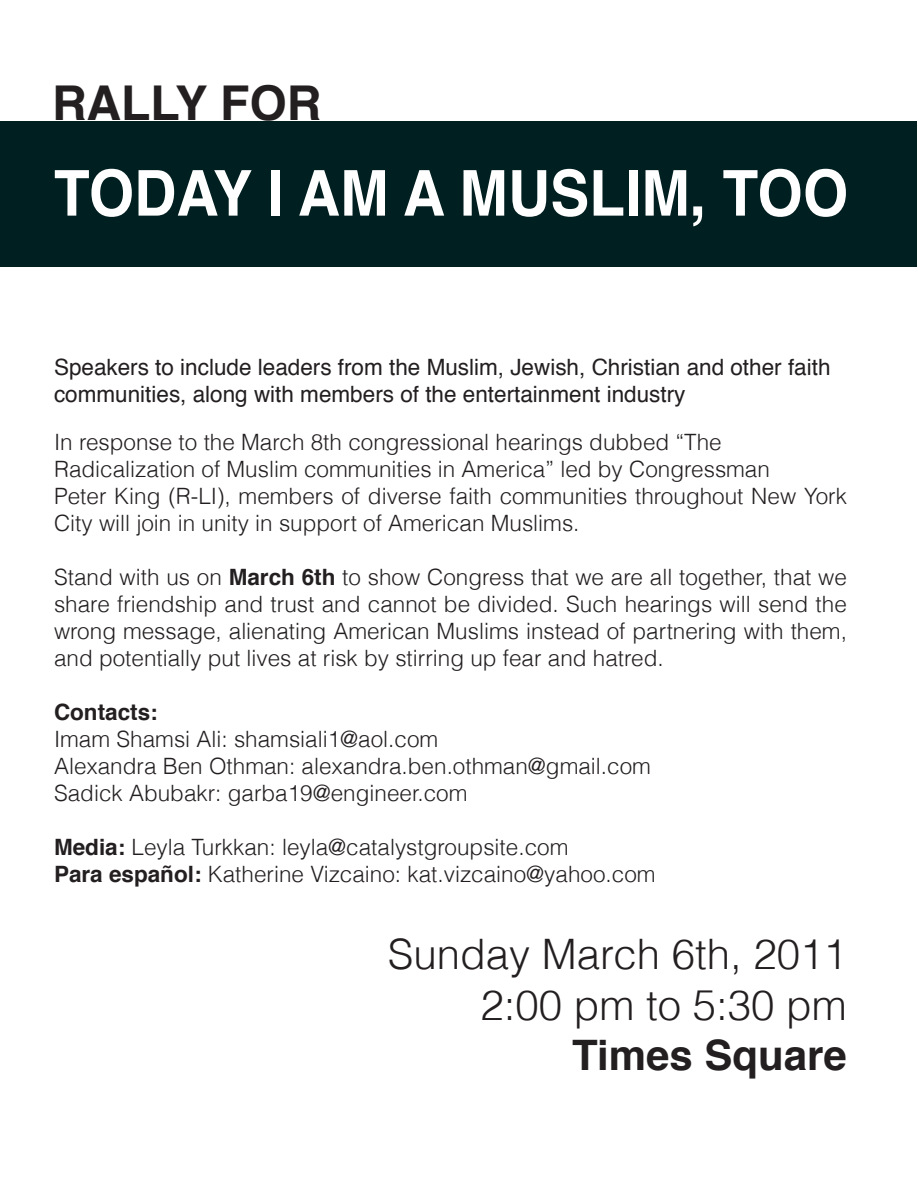
<style>
.page{position:relative;width:918px;height:1188px;background:#fff}
.page>*{position:absolute;margin:0;border:0;box-sizing:border-box;transform-origin:0 0}
.t1{font:700 63.15px "Helvetica";color:#fff;scale:.93 1}
.t2{font:700 48px "Helvetica";color:#231f20}
.t3{font:300 42px "Helvetica";color:#231f20}
.t4{font:700 42px "Helvetica";color:#231f20}
.t5{font:300 22.5px/27px "Helvetica";color:#231f20}
.t6{font:22.5px/27px "Helvetica";color:#231f20}
.t7{font:700 22.5px "Helvetica";color:#231f20}
.s1{font-weight:700}
</style>
<div class="page">
<div style="left:1px;top:121px;width:916px;height:145px;background:#001f20"></div>
<p class="t2" style="left:52px;top:64px;width:271px">RALLY FOR</p>
<p class="t1" style="left:54px;top:142px;width:856px">TODAY I AM A MUSLIM, TOO</p>
<p class="t6" style="left:54px;top:354px;width:778px">Speakers to include leaders from the Muslim, Jewish, Christian and other faith communities, along with members of the entertainment industry</p>
<p class="t5" style="left:54px;top:428px;width:669px">In response to the March 8th congressional hearings dubbed “The</p>
<p class="t5" style="left:54px;top:455px;width:718px">Radicalization of Muslim communities in America” led by Congressman</p>
<p class="t5" style="left:54px;top:482px;width:795px">Peter King (R-LI), members of diverse faith communities throughout New York<br>City will join in unity in support of American Muslims.</p>
<p class="t5" style="left:54px;top:563px;width:795px;text-align:justify">Stand with us on <span class="s1">March 6th</span> to show Congress that we are all together, that we share friendship and trust and cannot be divided. Such hearings will send the wrong message, alienating American Muslims instead of partnering with them, and potentially put lives at risk by stirring up fear and hatred.</p>
<p class="t7" style="left:54px;top:694px;width:105px">Contacts:</p>
<p class="t5" style="left:54px;top:725px;width:386px">Imam Shamsi Ali: shamsiali1@aol.com</p>
<p class="t5" style="left:54px;top:752px;width:598px">Alexandra Ben Othman: alexandra.ben.othman@gmail.com</p>
<p class="t5" style="left:54px;top:779px;width:415px">Sadick Abubakr: garba19@engineer.com</p>
<p class="t5" style="left:54px;top:833px;width:516px"><span class="s1">Media:</span> Leyla Turkkan: leyla@catalystgroupsite.com</p>
<p class="t5" style="left:54px;top:860px;width:603px"><span class="s1">Para español:</span> Katherine Vizcaino: kat.vizcaino@yahoo.com</p>
<p class="t3" style="left:388px;top:928px;width:461px">Sunday March 6th, 2011</p>
<p class="t3" style="left:480px;top:978px;width:368px">2:00 pm to 5:30 pm</p>
<p class="t4" style="left:572px;top:1021px;width:276px">Times Square</p>
</div>
